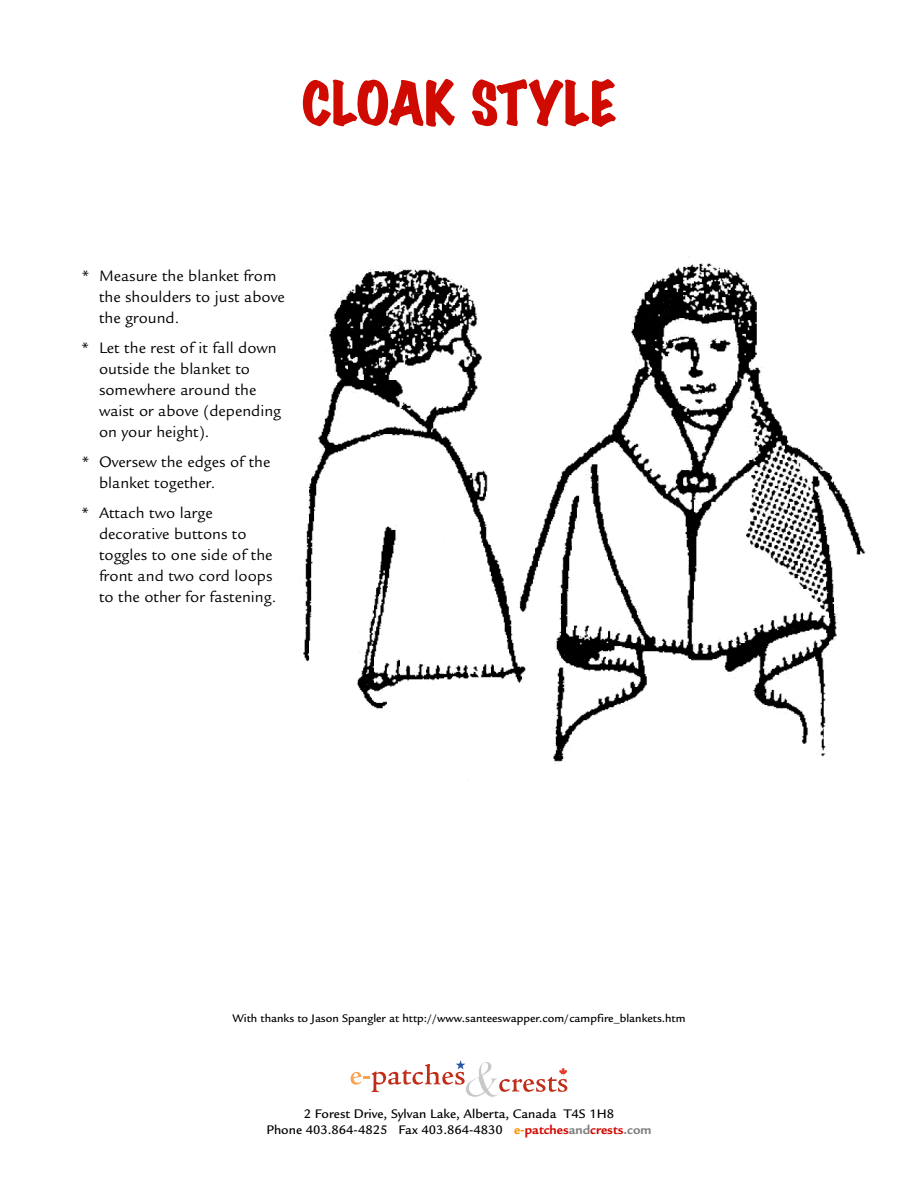
<style>
.page{position:relative;width:918px;height:1188px;background:#fff}
.page>*{position:absolute;margin:0;border:0;box-sizing:border-box;transform-origin:0 0}
.t1{font:54px "Marker Felt Wide";color:#cf0a00}
.t2{font:16.5px/21px "Legacy Sans Std";color:#000}
.t3{font:500 13.5px/16.2px "Legacy Sans Std";color:#000;text-align:center}
.t4{font:500 12px "Legacy Sans Std";color:#000}
.s1{font-weight:700;color:#ff9100}
.s2{font-weight:700;color:#cf0a00}
.s3{font-weight:700;color:#808080}
</style>
<div class="page">
<svg style="left:351px;top:1060px;width:216px;height:37px"></svg>
<img style="left:299px;top:256px;width:566px;height:506px">
<h1 class="t1" style="left:302px;top:74px;width:315px">CLOAK STYLE</h1>
<p class="t2" style="left:99px;top:267px;width:187px;text-indent:-18px">* Measure the blanket from the shoulders to just above the ground.</p>
<p class="t2" style="left:99px;top:339px;width:184px;text-indent:-18px">* Let the rest of it fall down outside the blanket to somewhere around the waist or above (depending on your height).</p>
<p class="t2" style="left:99px;top:453px;width:173px;text-indent:-18px">* Oversew the edges of the blanket together.</p>
<p class="t2" style="left:99px;top:504px;width:179px;text-indent:-18px">* Attach two large decorative buttons to toggles to one side of the front and two cord loops to the other for fastening.</p>
<p class="t4" style="left:233px;top:1014px;width:454px">With thanks to Jason Spangler at http://www.santeeswapper.com/campfire_blankets.htm</p>
<p class="t3" style="left:266px;top:1107px;width:387px">2 Forest Drive, Sylvan Lake, Alberta, Canada T4S 1H8<br>Phone 403.864-4825 Fax 403.864-4830 <span class="s1">e-</span><span class="s2">patches</span><span class="s3">and</span><span class="s2">crests</span><span class="s3">.com</span></p>
</div>
